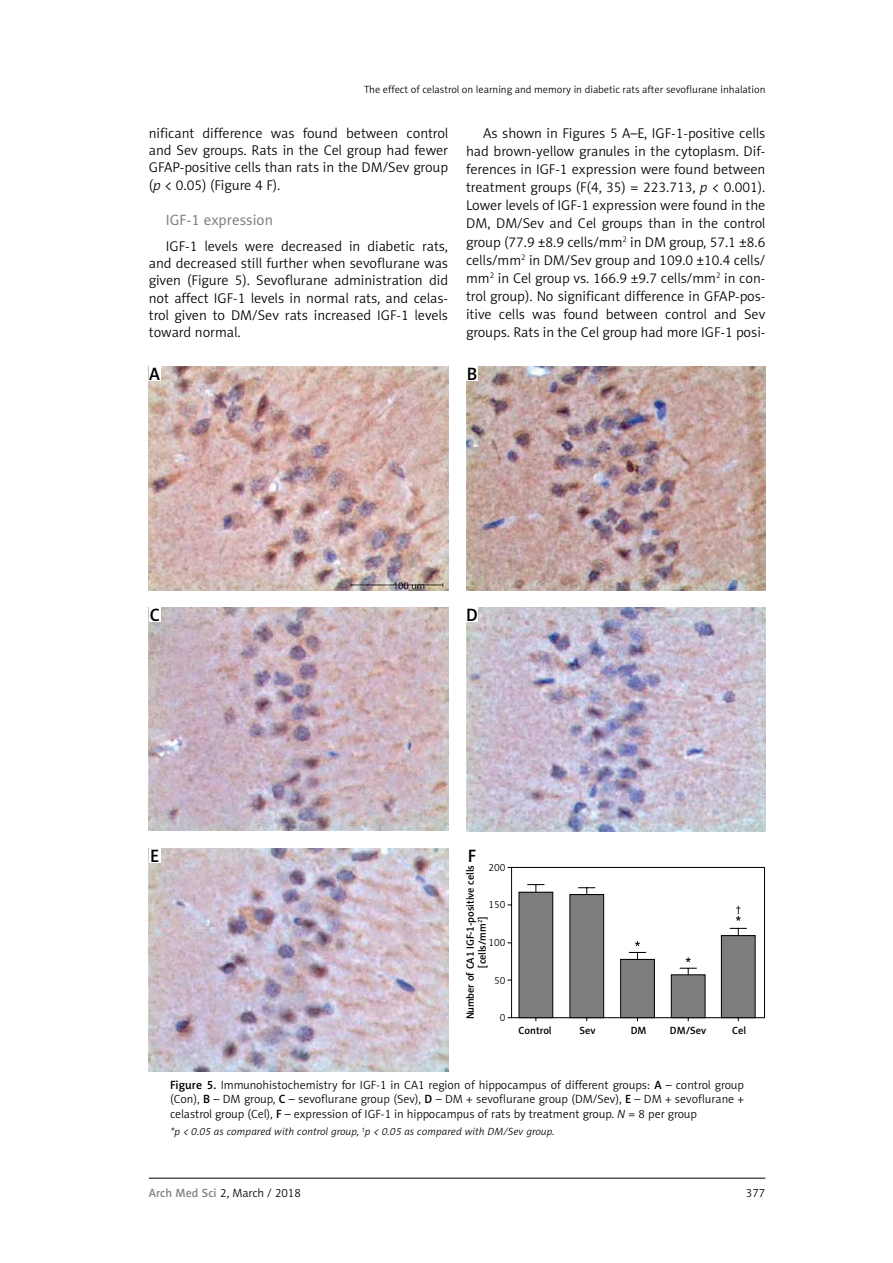
<style>
.page{position:relative;width:893px;height:1263px;background:#fff}
.page>*{position:absolute;margin:0;border:0;box-sizing:border-box;transform-origin:0 0}
.t1{font:18px "Naomi Sans EFN Medium";color:#000}
.t2{font:15px "Naomi Sans EFN";color:#808285}
.t3{font:14.25px/18.1px "Naomi Sans EFN Light";color:#000;text-align:justify}
.t4{font:12px/14.4px "Naomi Sans EFN Light";color:#000;text-align:justify}
.t5{font:10.5px "Naomi Sans EFN Light";color:#000}
.t6{font:italic 10.5px "Naomi Sans EFN Light";letter-spacing:.015em;color:#000}
.t7{font:10.5px/12px "Naomi Sans EFN Medium";letter-spacing:-.01em;color:#000;text-align:center}
.s1{font-style:italic}
.s2{font-family:"Naomi Sans EFN Medium"}
.s3{font-family:"Naomi Sans EFN Medium";color:#808285}
</style>
<div class="page">
<hr style="left:149px;top:1178px;width:616px;height:1px;background:#000">
<img style="left:149px;top:366px;width:299px;height:225px">
<img style="left:466px;top:366px;width:299px;height:224px">
<div style="left:466px;top:366px;width:12px;height:15px;background:#fff"></div>
<div style="left:149px;top:366px;width:12px;height:15px;background:#fff"></div>
<img style="left:149px;top:608px;width:299px;height:223px">
<img style="left:466px;top:608px;width:299px;height:224px">
<div style="left:466px;top:608px;width:12px;height:14px;background:#fff"></div>
<div style="left:149px;top:608px;width:12px;height:14px;background:#fff"></div>
<img style="left:149px;top:849px;width:299px;height:222px">
<div style="left:149px;top:849px;width:12px;height:14px;background:#fff"></div>
<svg style="left:507px;top:867px;width:258px;height:154px"></svg>
<div style="left:519px;top:892px;width:34px;height:126px;background:#7d7d7d"></div>
<div style="left:519px;top:892px;width:34px;height:126px;border:1px solid #000"></div>
<div style="left:570px;top:894px;width:34px;height:124px;background:#7d7d7d"></div>
<div style="left:569px;top:894px;width:35px;height:124px;border:1px solid #000"></div>
<div style="left:621px;top:959px;width:33px;height:59px;background:#7d7d7d"></div>
<div style="left:620px;top:959px;width:35px;height:59px;border:1px solid #000"></div>
<div style="left:671px;top:975px;width:34px;height:43px;background:#7d7d7d"></div>
<div style="left:671px;top:974px;width:34px;height:44px;border:1px solid #000"></div>
<div style="left:721px;top:935px;width:34px;height:83px;background:#7d7d7d"></div>
<div style="left:721px;top:935px;width:34px;height:83px;border:1px solid #000"></div>
<p class="t5" style="left:364px;top:83px;width:403px">The effect of celastrol on learning and memory in diabetic rats after sevoflurane inhalation</p>
<p class="t3" style="left:149px;top:124px;width:301px;line-height:17.2px">nificant difference was found between control and Sev groups. Rats in the Cel group had fewer GFAP-positive cells than rats in the DM/Sev group (<span class="s1">p</span> &lt; 0.05) (Figure 4 F).</p>
<p class="t2" style="left:166px;top:211px;width:109px">IGF-1 expression</p>
<p class="t3" style="left:149px;top:237px;width:301px;line-height:17.2px;text-indent:17px">IGF-1 levels were decreased in diabetic rats, and decreased still further when sevoflurane was given (Figure 5). Sevoflurane administration did not affect IGF-1 levels in normal rats, and celas&shy;trol given to DM/Sev rats increased IGF-1 levels toward normal.</p>
<p class="t3" style="left:466px;top:124px;width:301px;text-indent:17px">As shown in Figures 5 A–E, IGF-1-positive cells had brown-yellow granules in the cytoplasm. Dif&shy;ferences in IGF-1 expression were found between treatment groups (F(4, 35) = 223.713, <span class="s1">p</span> &lt; 0.001).<br>Lower levels of IGF-1 expression were found in the DM, DM/Sev and Cel groups than in the control group (77.9 ±8.9 cells/mm<sup>2</sup> in DM group, 57.1 ±8.6 cells/mm<sup>2</sup> in DM/Sev group and 109.0 ±10.4 cells/ mm<sup>2</sup> in Cel group vs. 166.9 ±9.7 cells/mm<sup>2</sup> in con&shy;trol group). No significant difference in GFAP-pos&shy;itive cells was found between control and Sev groups. Rats in the Cel group had more IGF-1 posi-</p>
<p class="t1" style="left:149px;top:363px;width:12px">A</p>
<p class="t1" style="left:467px;top:363px;width:12px">B</p>
<p class="t1" style="left:150px;top:605px;width:12px">C</p>
<p class="t1" style="left:466px;top:605px;width:13px">D</p>
<p class="t1" style="left:150px;top:845px;width:11px">E</p>
<p class="t1" style="left:468px;top:845px;width:10px">F</p>
<p class="t7" style="left:464px;top:1019px;width:156px;rotate:-90deg">Number of CA1 IGF-1-positive cells [cells/mm<sup>2</sup>]</p>
<p class="t5" style="left:489px;top:861px;width:19px">200</p>
<p class="t5" style="left:489px;top:899px;width:19px">150</p>
<p class="t5" style="left:489px;top:936px;width:19px">100</p>
<p class="t5" style="left:494px;top:974px;width:13px">50</p>
<p class="t5" style="left:500px;top:1012px;width:7px">0</p>
<p class="t7" style="left:519px;top:1025px;width:35px">Control</p>
<p class="t7" style="left:580px;top:1025px;width:18px">Sev</p>
<p class="t7" style="left:631px;top:1025px;width:17px">DM</p>
<p class="t7" style="left:670px;top:1025px;width:38px">DM/Sev</p>
<p class="t7" style="left:732px;top:1025px;width:15px">Cel</p>
<p class="t4" style="left:170px;top:1077px;width:576px"><span class="s2">Figure 5.</span> Immunohistochemistry for IGF-1 in CA1 region of hippocampus of different groups: <span class="s2">A</span> – control group (Con), <span class="s2">B</span> – DM group, <span class="s2">C</span> – sevoflurane group (Sev), <span class="s2">D</span> – DM + sevoflurane group (DM/Sev), <span class="s2">E</span> – DM + sevoflurane + celastrol group (Cel), <span class="s2">F</span> – expression of IGF-1 in hippocampus of rats by treatment group. <span class="s1">N</span> = 8 per group</p>
<p class="t6" style="left:170px;top:1126px;width:386px">*p &lt; 0.05 as compared with control group, <sup>†</sup>p &lt; 0.05 as compared with DM/Sev group.</p>
<p class="t4" style="left:149px;top:1186px;width:154px"><span class="s3">Arch Med Sci</span> 2, March / 2018</p>
<p class="t4" style="left:746px;top:1186px;width:21px">377</p>
</div>
